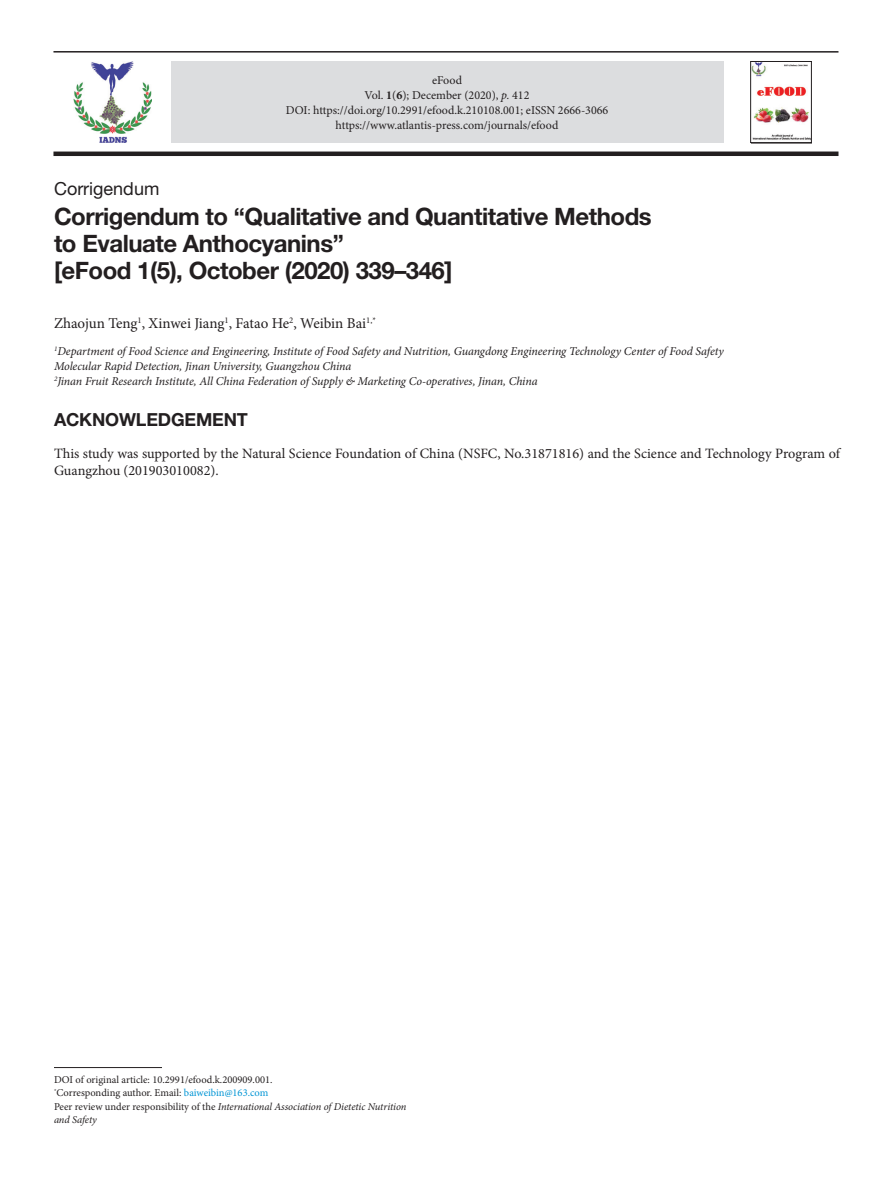
<style>
.page{position:relative;width:893px;height:1191px;background:#fff}
.page>*{position:absolute;margin:0;border:0;box-sizing:border-box;transform-origin:0 0}
.article_title{font:700 24px/27px "Helvetica Neue LT Std";letter-spacing:-.02em;color:#231f20}
.head-1{font:700 18px "Helvetica Neue LT Std";letter-spacing:-.01em;color:#231f20}
.article_type{font:18px "Helvetica Neue LT Std";color:#231f20}
.author_name{font:15px "Minion Pro";letter-spacing:-.005em;color:#231f20}
.para-1{font:14.25px/17.2px "Minion Pro";color:#231f20}
.author-affil{font:italic 12px/15px "Minion Pro";letter-spacing:-.01em;color:#231f20}
.t1{font:12px/15px "Minion Pro";color:#231f20;text-align:center}
.corres_author{font:10.5px/13.5px "Minion Pro";color:#231f20}
.s1{font-weight:700}
.s2{font-style:italic}
.s3{color:#0095d5}
</style>
<div class="page">
<hr style="left:53px;top:51px;width:785px;height:2px;background:#231f20">
<div style="left:53px;top:151px;width:785px;height:5px;background:#231f20"></div>
<hr style="left:54px;top:1067px;width:108px;height:1px;background:#231f20">
<div style="left:171px;top:62px;width:552px;height:81px;background:#dcdddf"></div>
<img style="left:73px;top:62px;width:79px;height:80px">
<img style="left:753px;top:63px;width:56px;height:77px">
<div style="left:751px;top:61px;width:60px;height:82px;border:1px solid #231f20"></div>
<p class="t1" style="left:365px;top:73px;width:166px">eFood<br>Vol. <span class="s1">1</span>(<span class="s1">6</span>); December (2020), <span class="s2">p.</span> 412</p>
<p class="t1" style="left:286px;top:103px;width:324px">DOI: https://doi.org/10.2991/efood.k.210108.001; eISSN 2666-3066 https://www.atlantis-press.com/journals/efood</p>
<p class="article_type" style="left:54px;top:178px;width:107px">Corrigendum</p>
<p class="article_title" style="left:54px;top:202px;width:599px">Corrigendum to “Qualitative and Quantitative Methods to Evaluate Anthocyanins”<br>[eFood 1(5), October (2020) 339–346]</p>
<p class="author_name" style="left:54px;top:313px;width:323px">Zhaojun Teng<sup>1</sup>, Xinwei Jiang<sup>1</sup>, Fatao He<sup>2</sup>, Weibin Bai<sup>1,*</sup></p>
<p class="author-affil" style="left:54px;top:344px;width:671px"><sup>1</sup>Department of Food Science and Engineering, Institute of Food Safety and Nutrition, Guangdong Engineering Technology Center of Food Safety<br>Molecular Rapid Detection, Jinan University, Guangzhou China</p>
<p class="author-affil" style="left:54px;top:374px;width:485px"><sup>2</sup>Jinan Fruit Research Institute, All China Federation of Supply &amp; Marketing Co-operatives, Jinan, China</p>
<p class="head-1" style="left:54px;top:409px;width:195px">ACKNOWLEDGEMENT</p>
<p class="para-1" style="left:54px;top:444px;width:788px">This study was supported by the Natural Science Foundation of China (NSFC, No.31871816) and the Science and Technology Program of<br>Guangzhou (201903010082).</p>
<p class="corres_author" style="left:54px;top:1072px;width:354px">DOI of original article: 10.2991/efood.k.200909.001.<br><sup>*</sup>Corresponding author. Email: <span class="s3">baiweibin@163.com<br></span>Peer review under responsibility of the <span class="s2">International Association of Dietetic Nutrition and Safety</span></p>
</div>
